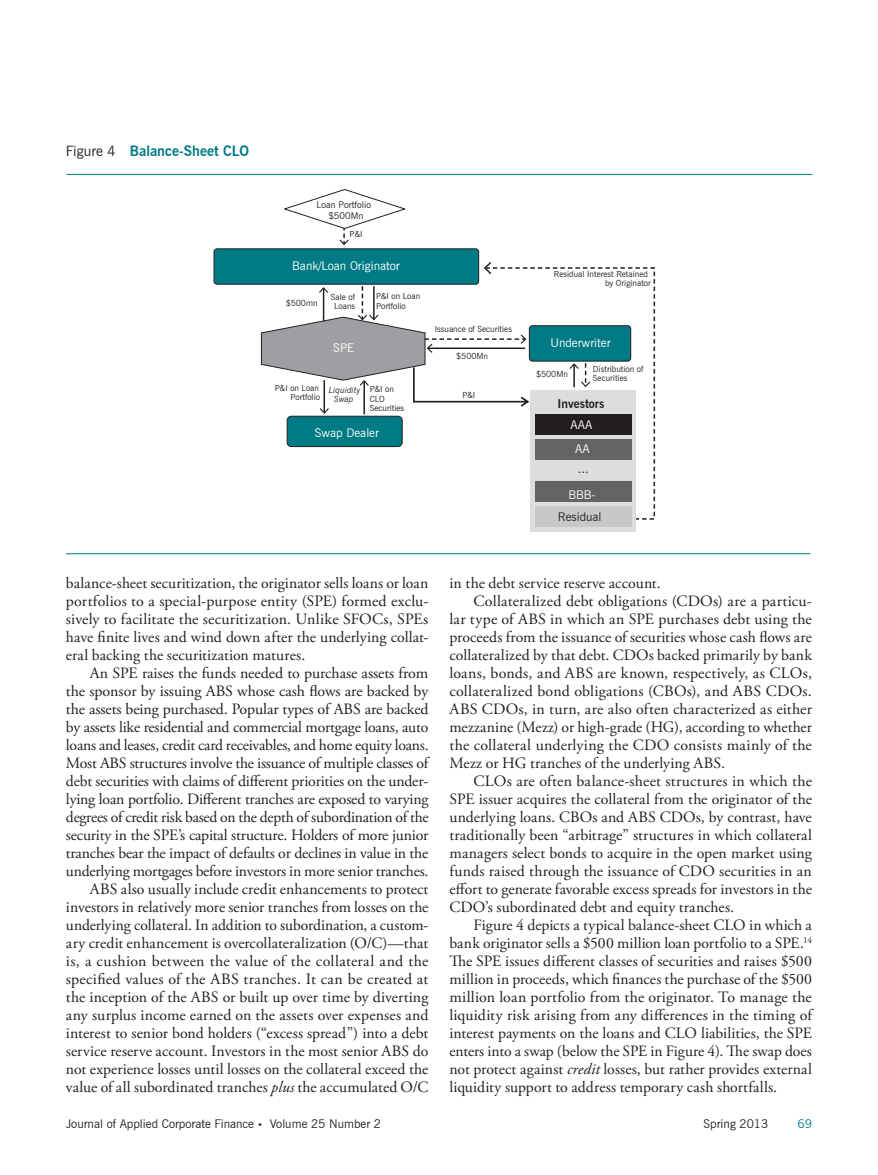
<style>
.page{position:relative;width:878px;height:1175px;background:#fff}
.page>*{position:absolute;margin:0;border:0;box-sizing:border-box;transform-origin:0 0}
.t1{font:15.75px/18px "Adobe Garamond Pro";letter-spacing:.005em;color:#231f20;text-align:justify}
.t2{font:15.75px "Adobe Garamond Pro";letter-spacing:.025em;color:#231f20}
.t3{font:700 14.25px "News Gothic BT";color:#007b85}
.t4{font:12px "News Gothic BT";color:#231f20}
.t5{font:12px/24.3px "News Gothic BT";color:#fff;text-align:center}
.t6{font:700 12px "News Gothic BT";color:#231f20}
.t7{font:12px "News Gothic BT";color:#007b85}
.t8{font:9.3px/10.4px "News Gothic BT";color:#231f20;text-align:center}
.t9{font:8.4px/9.4px "News Gothic BT";color:#231f20}
.t10{font:italic 8.4px/9.4px "News Gothic BT";color:#231f20;text-align:center}
.s1{font-weight:400;color:#231f20}
.s2{font-style:italic}
.s3{font-size:9px}
</style>
<div class="page">
<hr style="left:67px;top:174px;width:745px;height:1px;background:#007b85">
<hr style="left:66px;top:553px;width:744px;height:1px;background:#007b85">
<svg style="left:491px;top:267px;width:164px;height:253px"></svg>
<svg style="left:483px;top:262px;width:8px;height:12px"></svg>
<svg style="left:284px;top:189px;width:121px;height:56px"></svg>
<div style="left:287px;top:416px;width:115px;height:30px;background:#007b85;border-radius:4px"></div>
<div style="left:287px;top:416px;width:115px;height:31px;border:1px solid #231f20;border-radius:4px"></div>
<div style="left:214px;top:249px;width:264px;height:35px;background:#007b85;border-radius:3px"></div>
<div style="left:214px;top:249px;width:265px;height:35px;border:1px solid #231f20;border-radius:3px"></div>
<div style="left:529px;top:326px;width:101px;height:35px;background:#007b85;border-radius:3px"></div>
<div style="left:529px;top:325px;width:102px;height:36px;border:1px solid #231f20;border-radius:3px"></div>
<div style="left:529px;top:391px;width:106px;height:141px;background:#dcdddf"></div>
<div style="left:535px;top:506px;width:96px;height:20px;background:#c7c8ca"></div>
<div style="left:535px;top:481px;width:96px;height:21px;background:#636366"></div>
<div style="left:535px;top:439px;width:96px;height:20px;background:#636366"></div>
<div style="left:535px;top:415px;width:96px;height:20px;background:#231f20"></div>
<svg style="left:261px;top:286px;width:268px;height:128px"></svg>
<svg style="left:569px;top:363px;width:21px;height:24px"></svg>
<p class="t3" style="left:66px;top:142px;width:185px"><span class="s1">Figure 4</span> Balance-Sheet CLO</p>
<p class="t8" style="left:316px;top:200px;width:56px">Loan Portfolio $500Mn</p>
<p class="t9" style="left:349px;top:229px;width:14px">P&amp;I</p>
<p class="t5" style="left:292px;top:253px;width:109px">Bank/Loan Originator</p>
<p class="t9" style="left:286px;top:298px;width:33px">$500mn</p>
<p class="t9" style="left:376px;top:291px;width:46px">P&amp;I on Loan<br>Portfolio</p>
<p class="t9" style="left:331px;top:292px;width:26px;text-align:center">Sale of<br>Loans</p>
<p class="t5" style="left:333px;top:336px;width:22px">SPE</p>
<p class="t9" style="left:275px;top:383px;width:47px;text-align:right">P&amp;I on Loan<br>Portfolio</p>
<p class="t10" style="left:329px;top:385px;width:33px">Liquidity<br>Swap</p>
<p class="t9" style="left:370px;top:384px;width:36px">P&amp;I on<br>CLO<br>Securities</p>
<p class="t5" style="left:315px;top:421px;width:66px">Swap Dealer</p>
<p class="t9" style="left:435px;top:324px;width:79px">Issuance of Securities</p>
<p class="t9" style="left:456px;top:351px;width:33px">$500Mn</p>
<p class="t9" style="left:462px;top:390px;width:14px">P&amp;I</p>
<p class="t9" style="left:605px;top:269px;width:47px;text-indent:-51px">Residual Interest Retained by Originator</p>
<p class="t5" style="left:550px;top:330px;width:62px">Underwriter</p>
<p class="t9" style="left:536px;top:369px;width:33px">$500Mn</p>
<p class="t9" style="left:593px;top:364px;width:52px">Distribution of<br>Securities</p>
<p class="t6" style="left:557px;top:396px;width:48px">Investors</p>
<p class="t5" style="left:570px;top:412px;width:23px">AAA<br>AA</p>
<p class="t5" style="left:568px;top:482px;width:29px">BBB-</p>
<p class="t4" style="left:558px;top:509px;width:45px">Residual</p>
<p class="t4" style="left:577px;top:462px;width:12px">...</p>
<p class="t1" style="left:66px;top:575px;width:364px">balance-sheet securitization, the originator sells loans or loan portfolios to a special-purpose entity (SPE) formed exclu&shy;sively to facilitate the securitization. Unlike SFOCs, SPEs have finite lives and wind down after the underlying collat&shy;eral backing the securitization matures.</p>
<p class="t1" style="left:66px;top:665px;width:364px;text-align:right">An SPE raises the funds needed to purchase assets from<br>the sponsor by issuing ABS whose cash flows are backed by the assets being purchased. Popular types of ABS are backed by assets like residential and commercial mortgage loans, auto loans and leases, credit card receivables, and home equity loans.<br>Most ABS structures involve the issuance of multiple classes of debt securities with claims of different priorities on the under&shy;lying loan portfolio. Different tranches are exposed to varying degrees of credit risk based on the depth of subordination of the security in the SPE’s capital structure. Holders of more junior tranches bear the impact of defaults or declines in value in the underlying mortgages before investors in more senior tranches.<br>ABS also usually include credit enhancements to protect investors in relatively more senior tranches from losses on the underlying collateral. In addition to subordination, a custom&shy;ary credit enhancement is overcollateralization (O/C)—that is, a cushion between the value of the collateral and the specified values of the ABS tranches. It can be created at the inception of the ABS or built up over time by diverting any surplus income earned on the assets over expenses and interest to senior bond holders (“excess spread”) into a debt service reserve account. Investors in the most senior ABS do not experience losses until losses on the collateral exceed the value of all subordinated tranches <span class="s2">plus</span> the accumulated O/C</p>
<p class="t1" style="left:449px;top:575px;width:213px">in the debt service reserve account.</p>
<p class="t1" style="left:473px;top:593px;width:340px">Collateralized debt obligations (CDOs) are a particu-</p>
<p class="t1" style="left:449px;top:611px;width:364px">lar type of ABS in which an SPE purchases debt using the</p>
<p class="t1" style="left:449px;top:629px;width:364px">proceeds from the issuance of securities whose cash flows are</p>
<p class="t1" style="left:449px;top:647px;width:364px">collateralized by that debt. CDOs backed primarily by bank</p>
<p class="t1" style="left:449px;top:665px;width:364px">loans, bonds, and ABS are known, respectively, as CLOs,</p>
<p class="t1" style="left:449px;top:683px;width:364px">collateralized bond obligations (CBOs), and ABS CDOs.</p>
<p class="t2" style="left:449px;top:700px;width:364px">ABS CDOs, in turn, are also often characterized as either</p>
<p class="t1" style="left:449px;top:719px;width:364px">mezzanine (Mezz) or high-grade (HG), according to whether</p>
<p class="t1" style="left:449px;top:737px;width:364px">the collateral underlying the CDO consists mainly of the</p>
<p class="t1" style="left:449px;top:755px;width:277px">Mezz or HG tranches of the underlying ABS.</p>
<p class="t1" style="left:473px;top:773px;width:340px">CLOs are often balance-sheet structures in which the</p>
<p class="t1" style="left:449px;top:791px;width:364px">SPE issuer acquires the collateral from the originator of the</p>
<p class="t1" style="left:449px;top:809px;width:364px">underlying loans. CBOs and ABS CDOs, by contrast, have</p>
<p class="t1" style="left:449px;top:827px;width:364px">traditionally been “arbitrage” structures in which collateral</p>
<p class="t1" style="left:449px;top:845px;width:364px">managers select bonds to acquire in the open market using</p>
<p class="t1" style="left:449px;top:863px;width:364px">funds raised through the issuance of CDO securities in an</p>
<p class="t1" style="left:449px;top:881px;width:364px">effort to generate favorable excess spreads for investors in the</p>
<p class="t1" style="left:449px;top:899px;width:286px">CDO’s subordinated debt and equity tranches.</p>
<p class="t1" style="left:473px;top:917px;width:340px">Figure 4 depicts a typical balance-sheet CLO in which a</p>
<p class="t1" style="left:449px;top:935px;width:364px">bank originator sells a $500 million loan portfolio to a SPE.<sup>14</sup></p>
<p class="t1" style="left:449px;top:953px;width:364px">The SPE issues different classes of securities and raises $500</p>
<p class="t1" style="left:449px;top:971px;width:364px">million in proceeds, which finances the purchase of the $500</p>
<p class="t1" style="left:449px;top:989px;width:364px">million loan portfolio from the originator. To manage the</p>
<p class="t1" style="left:449px;top:1007px;width:364px">liquidity risk arising from any differences in the timing of</p>
<p class="t1" style="left:449px;top:1025px;width:364px">interest payments on the loans and CLO liabilities, the SPE</p>
<p class="t1" style="left:449px;top:1043px;width:364px">enters into a swap (below the SPE in Figure 4). The swap does</p>
<p class="t1" style="left:449px;top:1061px;width:364px">not protect against <span class="s2">credit</span> losses, but rather provides external</p>
<p class="t1" style="left:449px;top:1079px;width:329px">liquidity support to address temporary cash shortfalls.</p>
<p class="t4" style="left:66px;top:1116px;width:316px">Journal of Applied Corporate Finance <span class="s3">•</span> Volume 25 Number 2</p>
<p class="t4" style="left:703px;top:1116px;width:66px">Spring 2013</p>
<p class="t7" style="left:797px;top:1116px;width:16px">69</p>
</div>
